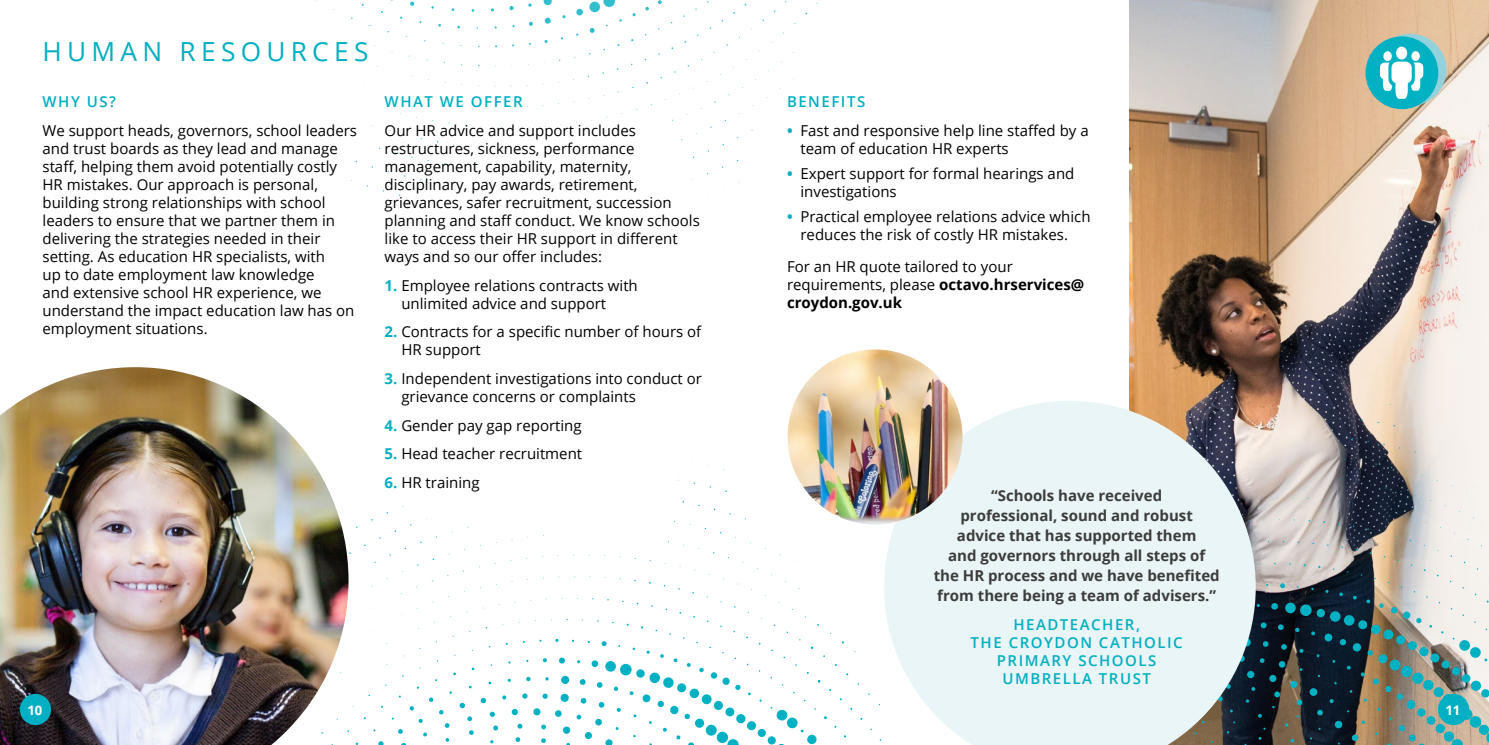
<style>
.page{position:relative;width:1489px;height:745px;background:#fff}
.page>*{position:absolute;margin:0;border:0;box-sizing:border-box;transform-origin:0 0}
.t1{font:26.25px "Open Sans";letter-spacing:.2em;color:#00afc1}
.t2{font:15px/18px "Open Sans";color:#000}
.t3{font:700 15px/20px "Open Sans";color:#3c3c3b;text-align:center}
.t4{font:600 15px/18px "Open Sans";letter-spacing:.1em;color:#00afc1;text-align:center}
.t5{font:700 13.12px "Open Sans";color:#fff}
.s1{font-weight:700;color:#00afc1}
.s2{font-weight:700}
</style>
<div class="page">
<img style="left:0;top:367px;width:348px;height:377px">
<svg style="left:543px;top:0;width:9px;height:5px"></svg>
<svg style="left:509px;top:6px;width:4px;height:4px"></svg>
<svg style="left:410px;top:2px;width:4px;height:4px"></svg>
<svg style="left:603px;top:0;width:12px;height:7px"></svg>
<div style="left:589px;top:2px;width:11px;height:10px;background:#31bfce;border-radius:50%"></div>
<div style="left:576px;top:9px;width:7px;height:6px;background:#31bfce;border-radius:50%"></div>
<svg style="left:544px;top:18px;width:6px;height:6px"></svg>
<svg style="left:529px;top:22px;width:4px;height:4px"></svg>
<svg style="left:657px;top:0;width:4px;height:4px"></svg>
<svg style="left:645px;top:7px;width:4px;height:3px"></svg>
<svg style="left:589px;top:28px;width:5px;height:5px"></svg>
<div style="left:20px;top:693px;width:31px;height:31px;background:#00afc1;border-radius:50%"></div>
<img style="left:1129px;top:0;width:359px;height:433px">
<img style="left:1255px;top:433px;width:233px;height:311px">
<svg style="left:541px;top:738px;width:5px;height:4px"></svg>
<svg style="left:515px;top:737px;width:5px;height:4px"></svg>
<svg style="left:584px;top:731px;width:8px;height:8px"></svg>
<svg style="left:562px;top:725px;width:8px;height:8px"></svg>
<svg style="left:541px;top:724px;width:5px;height:5px"></svg>
<svg style="left:517px;top:723px;width:5px;height:5px"></svg>
<svg style="left:493px;top:725px;width:5px;height:5px"></svg>
<svg style="left:469px;top:730px;width:5px;height:4px"></svg>
<svg style="left:576px;top:714px;width:5px;height:5px"></svg>
<svg style="left:554px;top:709px;width:8px;height:7px"></svg>
<svg style="left:533px;top:707px;width:7px;height:8px"></svg>
<svg style="left:511px;top:708px;width:7px;height:7px"></svg>
<svg style="left:489px;top:711px;width:6px;height:5px"></svg>
<svg style="left:467px;top:716px;width:5px;height:4px"></svg>
<svg style="left:444px;top:723px;width:6px;height:4px"></svg>
<svg style="left:423px;top:732px;width:4px;height:4px"></svg>
<svg style="left:580px;top:697px;width:6px;height:6px"></svg>
<svg style="left:560px;top:693px;width:9px;height:8px"></svg>
<svg style="left:542px;top:693px;width:6px;height:5px"></svg>
<svg style="left:522px;top:693px;width:5px;height:5px"></svg>
<svg style="left:502px;top:695px;width:4px;height:4px"></svg>
<svg style="left:480px;top:697px;width:6px;height:6px"></svg>
<svg style="left:459px;top:702px;width:6px;height:6px"></svg>
<svg style="left:439px;top:710px;width:5px;height:4px"></svg>
<svg style="left:418px;top:718px;width:5px;height:4px"></svg>
<svg style="left:398px;top:729px;width:5px;height:4px"></svg>
<svg style="left:378px;top:741px;width:6px;height:3px"></svg>
<svg style="left:579px;top:678px;width:7px;height:6px"></svg>
<svg style="left:561px;top:675px;width:8px;height:9px"></svg>
<svg style="left:545px;top:677px;width:4px;height:3px"></svg>
<svg style="left:526px;top:676px;width:4px;height:5px"></svg>
<svg style="left:429px;top:697px;width:4px;height:4px"></svg>
<svg style="left:409px;top:706px;width:5px;height:4px"></svg>
<svg style="left:591px;top:659px;width:7px;height:8px"></svg>
<svg style="left:558px;top:657px;width:7px;height:6px"></svg>
<svg style="left:542px;top:658px;width:5px;height:4px"></svg>
<svg style="left:596px;top:641px;width:137px;height:103px"></svg>
<svg style="left:733px;top:581px;width:129px;height:163px"></svg>
<svg style="left:884px;top:400px;width:371px;height:344px;background:#dde7e8"></svg>
<svg style="left:1374px;top:34px;width:72px;height:72px"></svg>
<div style="left:1365px;top:36px;width:72px;height:73px;background:#00b1c3;border-radius:50%"></div>
<div style="left:1383px;top:51px;width:8px;height:10px;background:#fff;border-radius:50%"></div>
<div style="left:1411px;top:51px;width:8px;height:10px;background:#fff;border-radius:50%"></div>
<div style="left:1395px;top:47px;width:11px;height:13px;background:#fff;border-radius:50%"></div>
<svg style="left:1380px;top:58px;width:43px;height:41px"></svg>
<img style="left:787px;top:349px;width:175px;height:175px;border-radius:87px">
<div style="left:1437px;top:693px;width:31px;height:31px;background:#00afc1;border-radius:50%"></div>
<h1 class="t1" style="left:43px;top:34px;width:327px">HUMAN RESOURCES</h1>
<p class="t4" style="left:43px;top:92px;width:75px">WHY US?</p>
<p class="t2" style="left:43px;top:121px;width:316px">We support heads, governors, school leaders and trust boards as they lead and manage staff, helping them avoid potentially costly HR mistakes. Our approach is personal, building strong relationships with school leaders to ensure that we partner them in delivering the strategies needed in their setting. As education HR specialists, with<br>up to date employment law knowledge<br>and extensive school HR experience, we understand the impact education law has on employment situations.</p>
<p class="t4" style="left:384px;top:92px;width:139px">WHAT WE OFFER</p>
<p class="t2" style="left:384px;top:121px;width:317px">Our HR advice and support includes restructures, sickness, performance management, capability, maternity, disciplinary, pay awards, retirement, grievances, safer recruitment, succession planning and staff conduct. We know schools like to access their HR support in different ways and so our offer includes:</p>
<p class="t2" style="left:401px;top:276px;width:238px;text-indent:-17px"><span class="s1">1.</span> Employee relations contracts with unlimited advice and support</p>
<p class="t2" style="left:401px;top:322px;width:301px;text-indent:-17px"><span class="s1">2.</span> Contracts for a specific number of hours of<br>HR support</p>
<p class="t2" style="left:401px;top:369px;width:302px;text-indent:-17px"><span class="s1">3.</span> Independent investigations into conduct or grievance concerns or complaints</p>
<p class="t2" style="left:384px;top:415px;width:198px"><span class="s1">4.</span> Gender pay gap reporting</p>
<p class="t2" style="left:384px;top:444px;width:199px"><span class="s1">5.</span> Head teacher recruitment</p>
<p class="t2" style="left:384px;top:473px;width:96px"><span class="s1">6.</span> HR training</p>
<p class="t5" style="left:27px;top:700px;width:16px">10</p>
<p class="t4" style="left:787px;top:92px;width:80px">BENEFITS</p>
<p class="t2" style="left:800px;top:121px;width:290px;text-indent:-13px"><span class="s1">•</span> Fast and responsive help line staffed by a team of education HR experts</p>
<p class="t2" style="left:800px;top:164px;width:275px;text-indent:-13px"><span class="s1">•</span> Expert support for formal hearings and investigations</p>
<p class="t2" style="left:800px;top:207px;width:292px;text-indent:-13px"><span class="s1">•</span> Practical employee relations advice which reduces the risk of costly HR mistakes.</p>
<p class="t2" style="left:787px;top:257px;width:299px">For an HR quote tailored to your requirements, please <span class="s2">octavo.hrservices@ croydon.gov.uk</span></p>
<p class="t3" style="left:933px;top:485px;width:287px">“Schools have received<br>professional, sound and robust<br>advice that has supported them<br>and governors through all steps of the HR process and we have benefited from there being a team of advisers.”</p>
<p class="t4" style="left:970px;top:614px;width:213px">HEADTEACHER,<br>THE CROYDON CATHOLIC<br>PRIMARY SCHOOLS<br>UMBRELLA TRUST</p>
<p class="t5" style="left:1445px;top:700px;width:16px">11</p>
</div>
